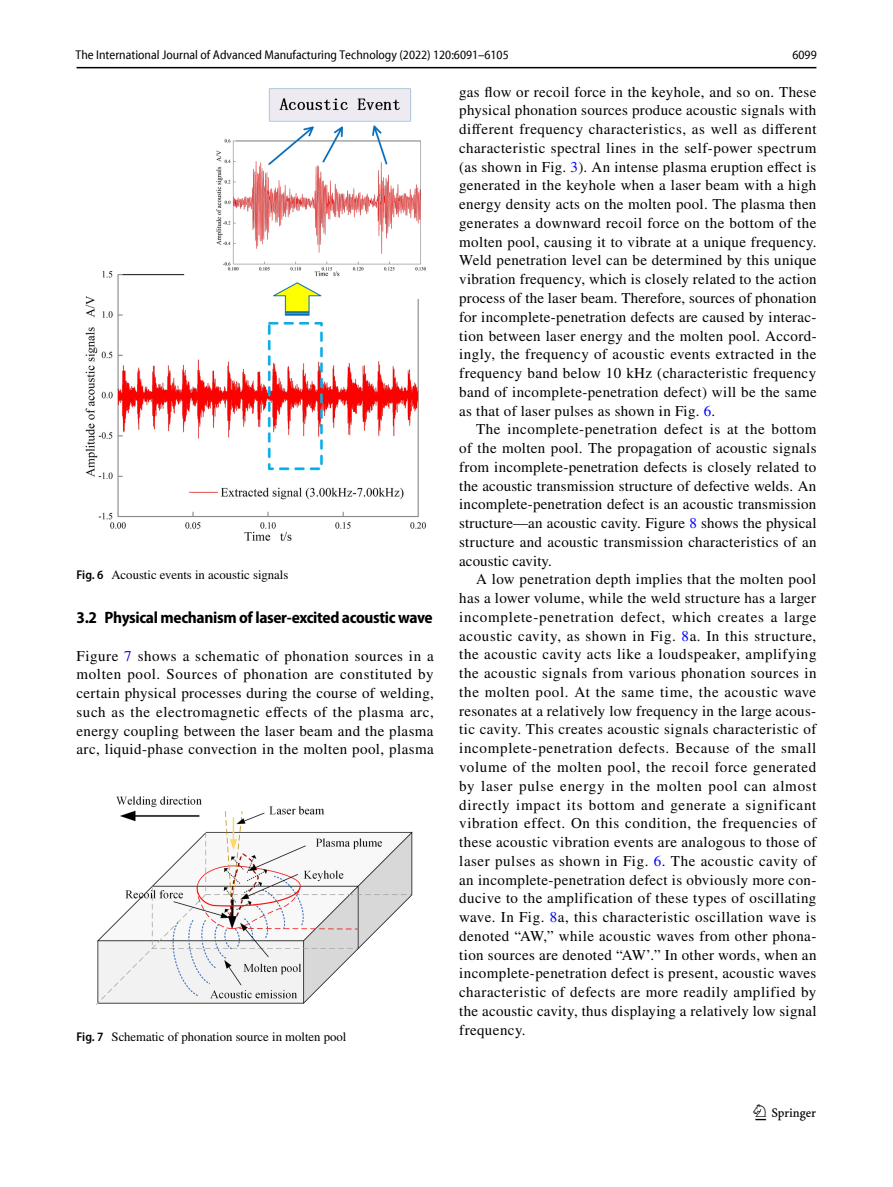
<style>
.page{position:relative;width:893px;height:1187px;background:#fff}
.page>*{position:absolute;margin:0;border:0;box-sizing:border-box;transform-origin:0 0}
.t1{font:22.5px "Springnew Regular 3";color:#000}
.t2{font:700 semi-condensed 16.5px "Myriad Pro";letter-spacing:-.02em;color:#000}
.t3{font:15px/18.8px "STIX";letter-spacing:.02em;color:#000;text-align:justify}
.t4{font:12.75px "STIX";color:#000}
.t5{font:semi-condensed 12.75px "Myriad Pro Unic";color:#000}
.s1{font-family:"Myriad Pro";font-weight:600;font-stretch:semi-condensed}
.s2{color:#00f}
</style>
<div class="page">
<hr style="left:77px;top:67px;width:739px;height:1px;background:#000">
<img style="left:85px;top:88px;width:341px;height:453px">
<img style="left:96px;top:796px;width:317px;height:209px">
<p class="t5" style="left:76px;top:50px;width:435px">The International Journal of Advanced Manufacturing Technology (2022) 120:6091–6105</p>
<p class="t5" style="left:792px;top:50px;width:26px">6099</p>
<p class="t4" style="left:77px;top:566px;width:213px"><span class="s1">Fig. 6</span> Acoustic events in acoustic signals</p>
<p class="t2" style="left:77px;top:608px;width:358px">3.2 Physical mechanism of laser‑excited acoustic wave</p>
<p class="t3" style="left:77px;top:647px;width:359px">Figure <span class="s2">7</span> shows a schematic of phonation sources in a molten pool. Sources of phonation are constituted by certain physical processes during the course of welding, such as the electromagnetic effects of the plasma arc, energy coupling between the laser beam and the plasma arc, liquid-phase convection in the molten pool, plasma</p>
<p class="t4" style="left:77px;top:1027px;width:271px"><span class="s1">Fig. 7</span> Schematic of phonation source in molten pool</p>
<p class="t3" style="left:459px;top:83px;width:359px">gas flow or recoil force in the keyhole, and so on. These physical phonation sources produce acoustic signals with different frequency characteristics, as well as different characteristic spectral lines in the self-power spectrum (as shown in Fig. <span class="s2">3</span>). An intense plasma eruption effect is generated in the keyhole when a laser beam with a high energy density acts on the molten pool. The plasma then generates a downward recoil force on the bottom of the molten pool, causing it to vibrate at a unique frequency.<br>Weld penetration level can be determined by this unique vibration frequency, which is closely related to the action process of the laser beam. Therefore, sources of phonation for incomplete-penetration defects are caused by interac&shy;tion between laser energy and the molten pool. Accord&shy;ingly, the frequency of acoustic events extracted in the frequency band below 10 kHz (characteristic frequency band of incomplete-penetration defect) will be the same as that of laser pulses as shown in Fig. <span class="s2">6</span>.</p>
<p class="t3" style="left:459px;top:421px;width:359px;text-indent:17px">The incomplete-penetration defect is at the bottom of the molten pool. The propagation of acoustic signals from incomplete-penetration defects is closely related to the acoustic transmission structure of defective welds. An incomplete-penetration defect is an acoustic transmission structure—an acoustic cavity. Figure <span class="s2">8</span> shows the physical structure and acoustic transmission characteristics of an acoustic cavity.</p>
<p class="t3" style="left:459px;top:571px;width:359px;text-indent:17px">A low penetration depth implies that the molten pool has a lower volume, while the weld structure has a larger incomplete-penetration defect, which creates a large acoustic cavity, as shown in Fig. <span class="s2">8</span>a. In this structure, the acoustic cavity acts like a loudspeaker, amplifying the acoustic signals from various phonation sources in the molten pool. At the same time, the acoustic wave resonates at a relatively low frequency in the large acous&shy;tic cavity. This creates acoustic signals characteristic of incomplete-penetration defects. Because of the small volume of the molten pool, the recoil force generated by laser pulse energy in the molten pool can almost directly impact its bottom and generate a significant vibration effect. On this condition, the frequencies of these acoustic vibration events are analogous to those of laser pulses as shown in Fig. <span class="s2">6</span>. The acoustic cavity of an incomplete-penetration defect is obviously more con&shy;ducive to the amplification of these types of oscillating wave. In Fig. <span class="s2">8</span>a, this characteristic oscillation wave is denoted “AW,” while acoustic waves from other phona&shy;tion sources are denoted “AW’.” In other words, when an incomplete-penetration defect is present, acoustic waves characteristic of defects are more readily amplified by the acoustic cavity, thus displaying a relatively low signal frequency.</p>
<h1 class="t1" style="left:755px;top:1104px;width:62px">1 3</h1>
</div>
